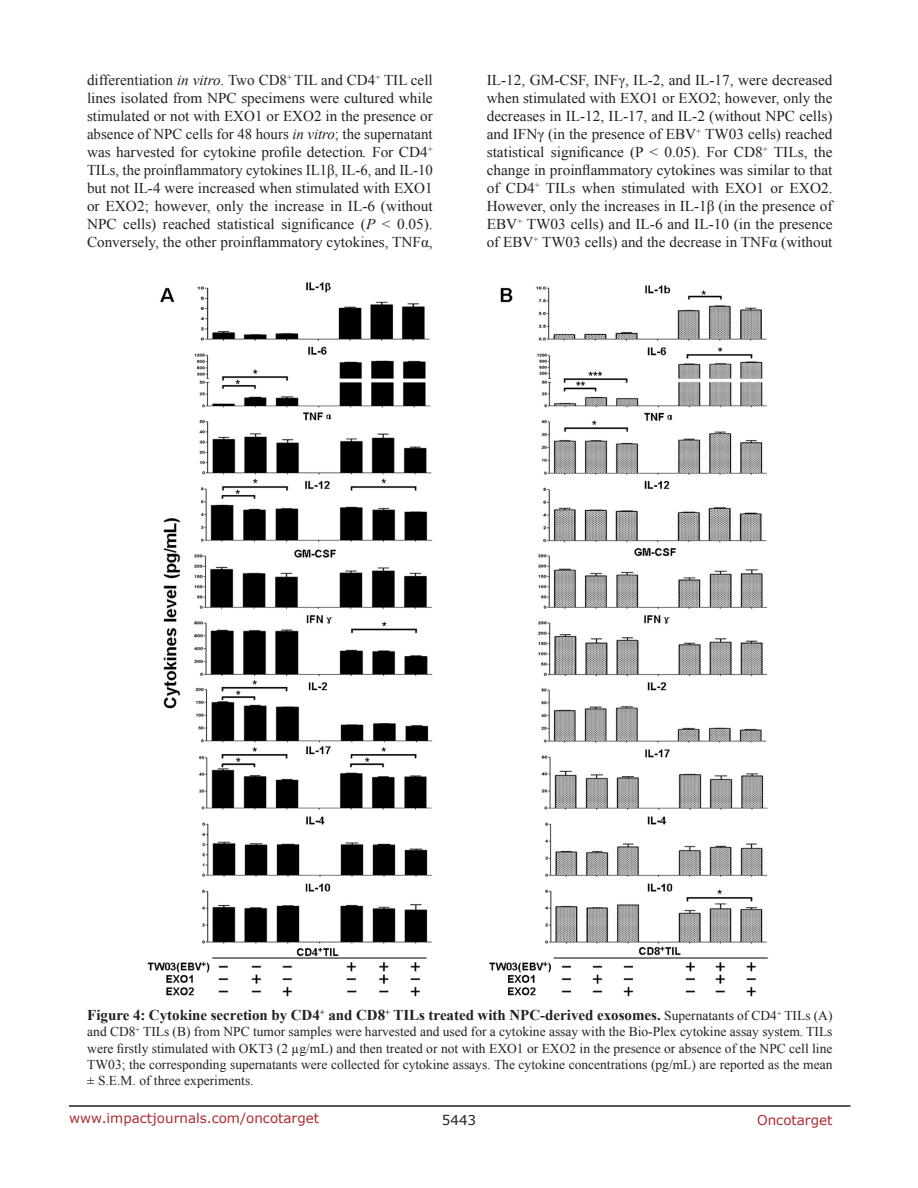
<style>
.page{position:relative;width:918px;height:1188px;background:#fff}
.page>*{position:absolute;margin:0;border:0;box-sizing:border-box;transform-origin:0 0}
.BodyText{font:15px/18px "Times New Roman";color:#221f22;text-align:justify}
.FigureText{font:700 15px "Times New Roman";color:#221f22}
.FigureText-2{font:13.5px/16.2px "Times New Roman";color:#221f22;text-align:justify}
.t1{font:13.5px "Verdana";color:#ac2b31}
.t2{font:13.5px "Verdana";color:#221f22}
.s1{font-style:italic}
.s2{font-weight:400;font-size:13.5px}
</style>
<div class="page">
<hr style="left:69px;top:1105px;width:781px;height:2px;background:#231f20">
<img style="left:147px;top:282px;width:622px;height:715px">
<p class="BodyText" style="left:87px;top:71px;width:347px">differentiation <span class="s1">in vitro</span>. Two CD8<sup>+</sup> TIL and CD4<sup>+</sup> TIL cell lines isolated from NPC specimens were cultured while stimulated or not with EXO1 or EXO2 in the presence or absence of NPC cells for 48 hours <span class="s1">in vitro</span>; the supernatant was harvested for cytokine profile detection<span class="s1">.</span> For CD4<sup>+ </sup>TILs, the proinflammatory cytokines IL1β, IL-6, and IL-10 but not IL-4 were increased when stimulated with EXO1 or EXO2; however, only the increase in IL-6 (without NPC cells) reached statistical significance (<span class="s1">P</span> &lt; 0.05).<br>Conversely, the other proinflammatory cytokines, TNFα,</p>
<p class="BodyText" style="left:487px;top:71px;width:347px">IL-12, GM-CSF, INFγ, IL-2, and IL-17, were decreased when stimulated with EXO1 or EXO2; however, only the decreases in IL-12, IL-17, and IL-2 (without NPC cells) and IFNγ (in the presence of EBV<sup>+</sup> TW03 cells) reached statistical significance (P &lt; 0.05). For CD8<sup>+</sup> TILs, the change in proinflammatory cytokines was similar to that of CD4<sup>+</sup> TILs when stimulated with EXO1 or EXO2.<br>However, only the increases in IL-1β (in the presence of EBV<sup>+</sup> TW03 cells) and IL-6 and IL-10 (in the presence of EBV<sup>+</sup> TW03 cells) and the decrease in TNFα (without</p>
<p class="FigureText" style="left:87px;top:1005px;width:747px">Figure 4: Cytokine secretion by CD4<sup>+</sup> and CD8<sup>+</sup> TILs treated with NPC-derived exosomes. <span class="s2">Supernatants of CD4</span><sup>+</sup> <span class="s2">TILs (A)</span></p>
<p class="FigureText-2" style="left:87px;top:1024px;width:747px">and CD8<sup>+</sup> TILs (B) from NPC tumor samples were harvested and used for a cytokine assay with the Bio-Plex cytokine assay system. TILs were firstly stimulated with OKT3 (2 µg/mL) and then treated or not with EXO1 or EXO2 in the presence or absence of the NPC cell line TW03; the corresponding supernatants were collected for cytokine assays. The cytokine concentrations (pg/mL) are reported as the mean ± S.E.M. of three experiments.</p>
<p class="t1" style="left:69px;top:1109px;width:252px">www.impactjournals.com/oncotarget</p>
<p class="t2" style="left:442px;top:1111px;width:36px">5443</p>
<p class="t1" style="left:757px;top:1111px;width:77px">Oncotarget</p>
</div>
